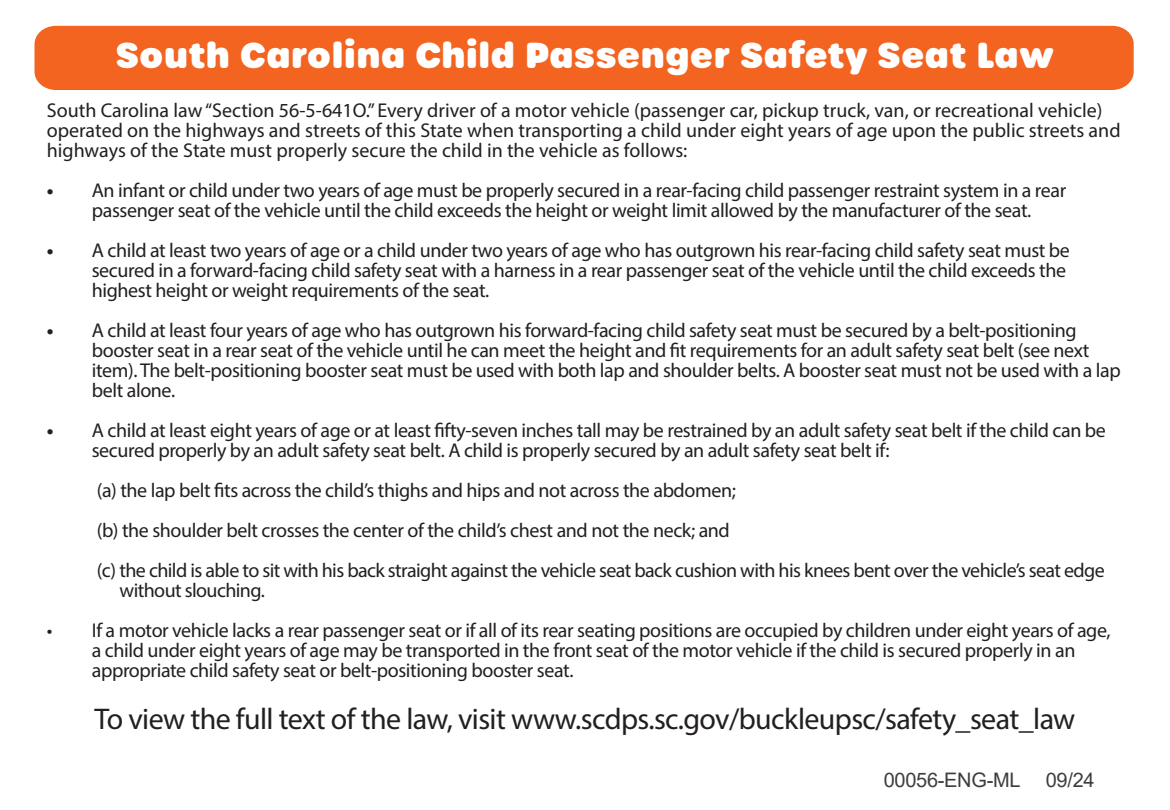
<style>
.page{position:relative;width:1170px;height:810px;background:#fff}
.page>*{position:absolute;margin:0;border:0;box-sizing:border-box;transform-origin:0 0}
.t1{font:800 35px "Urbane Rounded";color:#fff}
.t2{font:30px "Myriad Pro";letter-spacing:-.02em;color:#231f20}
.t3{font:20px/20px "Myriad Pro";letter-spacing:-.02em;color:#231f20}
.t4{font:20px/20px "Myriad Pro";color:#231f20}
.t5{font:20px "Arial";letter-spacing:-.015em;color:#3e3e3f}
.s1{font-weight:700}
</style>
<div class="page">
<div style="left:34px;top:25px;width:1100px;height:65px;background:#f36421"></div>
<h1 class="t1" style="left:116px;top:30px;width:940px">South Carolina Child Passenger Safety Seat Law</h1>
<p class="t4" style="left:47px;top:100px;width:1075px">South Carolina law “Section 56-5-641O.” Every driver of a motor vehicle (passenger car, pickup truck, van, or recreational vehicle) operated on the highways and streets of this State when transporting a child under eight years of age upon the public streets and highways of the State must properly secure the child in the vehicle as follows:</p>
<p class="t3" style="left:47px;top:180px;width:1021px;text-align:center"><span class="s1">•</span> An infant or child under two years of age must be properly secured in a rear-facing child passenger restraint system in a rear passenger seat of the vehicle until the child exceeds the height or weight limit allowed by the manufacturer of the seat.</p>
<p class="t3" style="left:92px;top:240px;width:980px;text-indent:-45px"><span class="s1">•</span> A child at least two years of age or a child under two years of age who has outgrown his rear-facing child safety seat must be secured in a forward-facing child safety seat with a harness in a rear passenger seat of the vehicle until the child exceeds the highest height or weight requirements of the seat.</p>
<p class="t3" style="left:92px;top:320px;width:1030px;text-indent:-45px"><span class="s1">•</span> A child at least four years of age who has outgrown his forward-facing child safety seat must be secured by a belt-positioning booster seat in a rear seat of the vehicle until he can meet the height and fit requirements for an adult safety seat belt (see next item). The belt-positioning booster seat must be used with both lap and shoulder belts. A booster seat must not be used with a lap belt alone.</p>
<p class="t3" style="left:92px;top:420px;width:1016px;text-indent:-45px"><span class="s1">•</span> A child at least eight years of age or at least fifty-seven inches tall may be restrained by an adult safety seat belt if the child can be secured properly by an adult safety seat belt. A child is properly secured by an adult safety seat belt if:</p>
<p class="t3" style="left:97px;top:470px;width:1010px;line-height:40px">(a) the lap belt fits across the child’s thighs and hips and not across the abdomen;<br>(b) the shoulder belt crosses the center of the child’s chest and not the neck; and<br>(c) the child is able to sit with his back straight against the vehicle seat back cushion with his knees bent over the vehicle’s seat edge</p>
<p class="t3" style="left:120px;top:580px;width:147px">without slouching.</p>
<p class="t3" style="left:92px;top:620px;width:1020px;text-indent:-45px">• If a motor vehicle lacks a rear passenger seat or if all of its rear seating positions are occupied by children under eight years of age, a child under eight years of age may be transported in the front seat of the motor vehicle if the child is secured properly in an appropriate child safety seat or belt-positioning booster seat.</p>
<h2 class="t2" style="left:95px;top:701px;width:982px">To view the full text of the law, visit www.scdps.sc.gov/buckleupsc/safety_seat_law</h2>
<p class="t5" style="left:884px;top:766px;width:138px">00056-ENG-ML</p>
<p class="t5" style="left:1046px;top:766px;width:50px">09/24</p>
</div>
